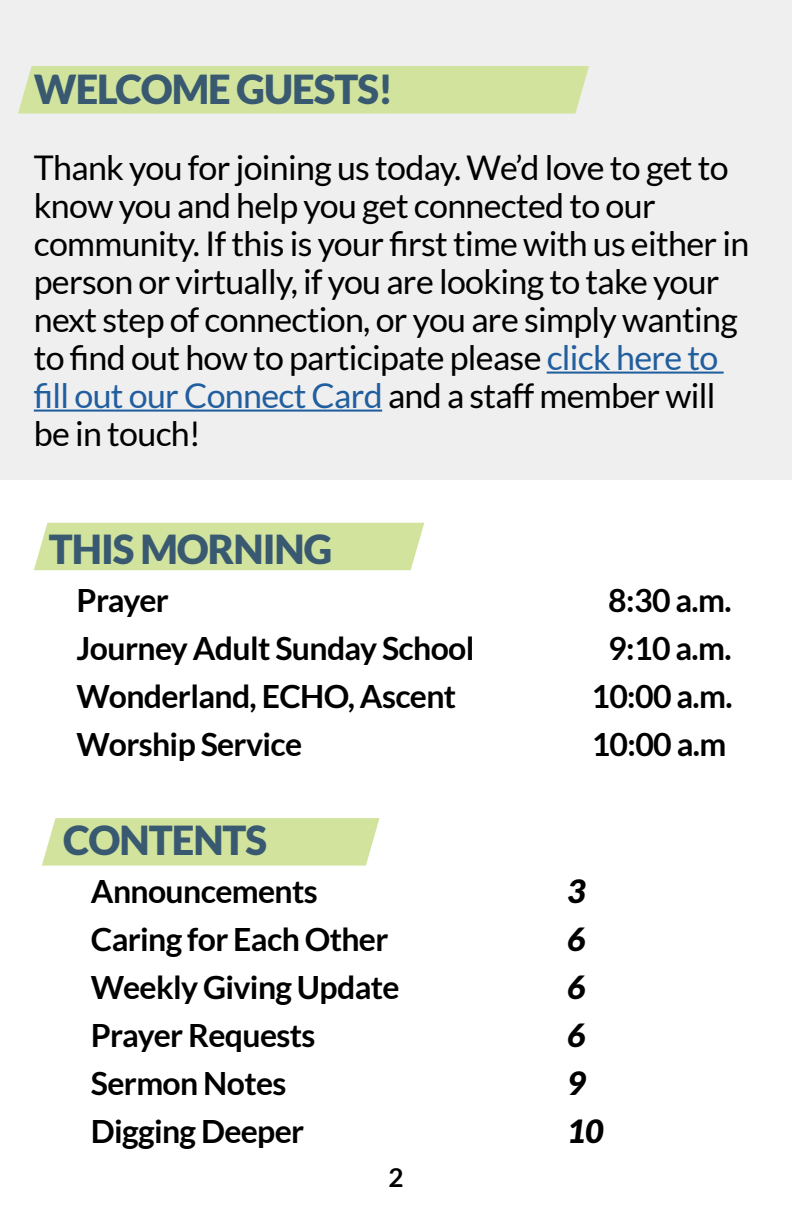
<style>
.page{position:relative;width:792px;height:1224px;background:#fff}
.page>*{position:absolute;margin:0;border:0;box-sizing:border-box;transform-origin:0 0}
.t1{font:900 40px "Lato";letter-spacing:-.025em;color:#395971}
.t2{font:34px/38px "Lato";letter-spacing:-.02em;color:#000}
.t3{font:700 32px "Lato";letter-spacing:-.02em;color:#000}
.t4{font:italic 900 32px "Lato";color:#000}
.t5{font:700 26px "Lato";color:#000}
.s1{color:#215e9e}
</style>
<div class="page">
<div style="left:42px;top:818px;width:338px;height:48px;background:#d1e39d"></div>
<div style="left:0;top:0;width:792px;height:480px;background:#efeff0"></div>
<div style="left:18px;top:66px;width:571px;height:48px;background:#d1e39d"></div>
<hr style="left:547px;top:372px;width:177px;height:2px;background:#215e9e">
<hr style="left:34px;top:410px;width:348px;height:2px;background:#215e9e">
<div style="left:34px;top:523px;width:390px;height:47px;background:#d1e39d"></div>
<p class="t1" style="left:34px;top:66px;width:361px">WELCOME GUESTS!</p>
<p class="t2" style="left:34px;top:149px;width:717px">Thank you for joining us today. We’d love to get to know you and help you get connected to our community. If this is your first time with us either in person or virtually, if you are looking to take your next step of connection, or you are simply wanting to find out how to participate please <span class="s1">click here to fill out our Connect Card</span> and a staff member will be in touch!</p>
<p class="t1" style="left:49px;top:525px;width:285px">THIS MORNING</p>
<p class="t3" style="left:77px;top:582px;width:94px">Prayer</p>
<p class="t3" style="left:608px;top:582px;width:125px">8:30 a.m.</p>
<p class="t3" style="left:77px;top:630px;width:399px">Journey Adult Sunday School</p>
<p class="t3" style="left:608px;top:630px;width:125px">9:10 a.m.</p>
<p class="t3" style="left:77px;top:678px;width:381px">Wonderland, ECHO, Ascent</p>
<p class="t3" style="left:591px;top:678px;width:143px">10:00 a.m.</p>
<p class="t3" style="left:77px;top:726px;width:227px">Worship Service</p>
<p class="t3" style="left:592px;top:726px;width:136px">10:00 a.m</p>
<p class="t1" style="left:63px;top:817px;width:205px">CONTENTS</p>
<p class="t3" style="left:91px;top:873px;width:228px">Announcements</p>
<p class="t4" style="left:567px;top:873px;width:20px">3</p>
<p class="t3" style="left:91px;top:921px;width:299px">Caring for Each Other</p>
<p class="t4" style="left:567px;top:921px;width:20px">6</p>
<p class="t3" style="left:91px;top:969px;width:310px">Weekly Giving Update</p>
<p class="t4" style="left:567px;top:969px;width:20px">6</p>
<p class="t3" style="left:91px;top:1017px;width:226px">Prayer Requests</p>
<p class="t4" style="left:567px;top:1017px;width:20px">6</p>
<p class="t3" style="left:91px;top:1065px;width:197px">Sermon Notes</p>
<p class="t4" style="left:567px;top:1065px;width:20px">9</p>
<p class="t3" style="left:91px;top:1113px;width:215px">Digging Deeper</p>
<p class="t4" style="left:567px;top:1113px;width:38px">10</p>
<p class="t5" style="left:388px;top:1163px;width:17px">2</p>
</div>
